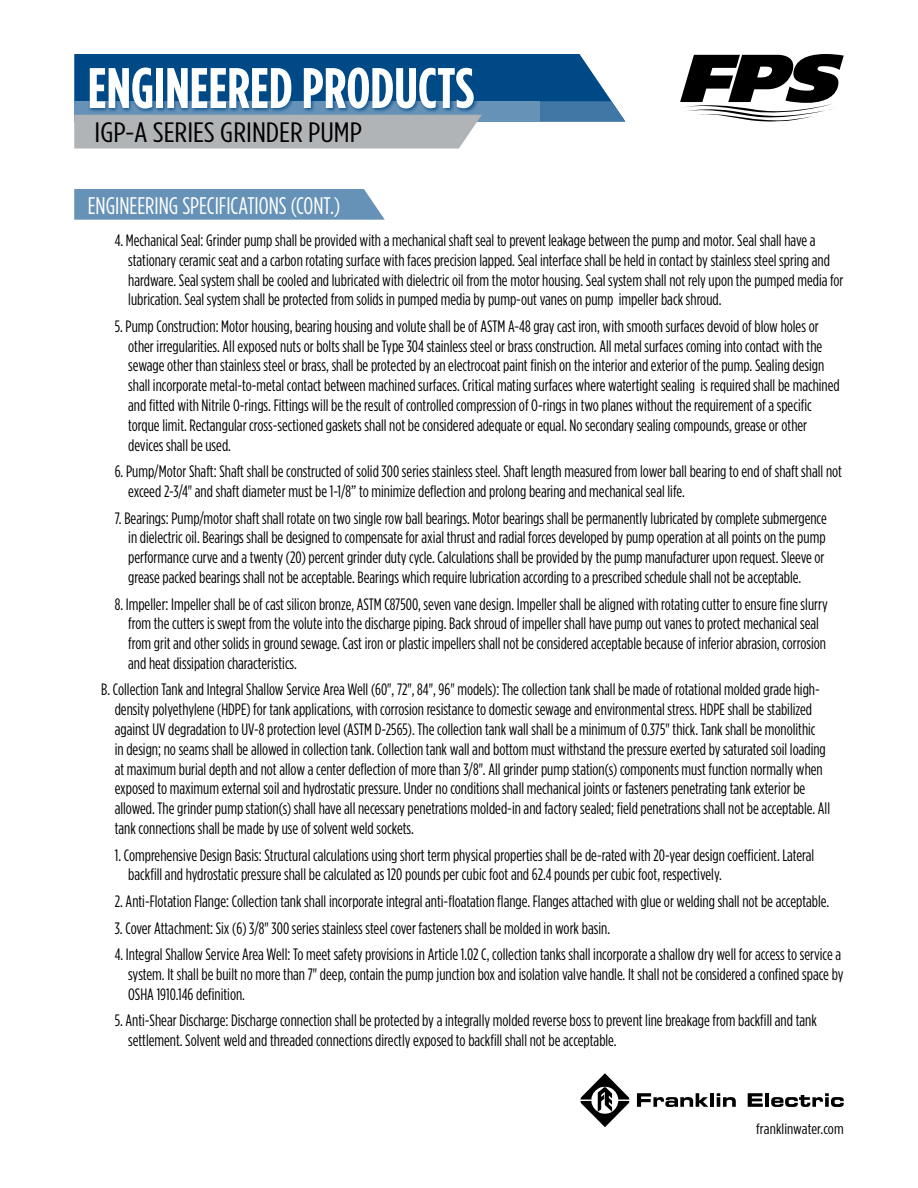
<style>
.page{position:relative;width:918px;height:1188px;background:#fff}
.page>*{position:absolute;margin:0;border:0;box-sizing:border-box;transform-origin:0 0}
.t1{font:700 57px "Gotham Condensed";color:#fff}
.t2{font:28.05px "Gotham Condensed";color:#000;scale:1.18 1}
.t3{font:24px "Gotham Condensed";color:#fff}
.t4{font:16.5px/19.8px "Gotham Condensed";color:#000}
.t5{font:14.85px "Gotham Condensed";color:#000;scale:1.11 1}
</style>
<div class="page">
<svg style="left:637px;top:1093px;width:71px;height:14px"></svg>
<hr style="left:710px;top:1093px;width:4px;height:14px;background:#000">
<svg style="left:717px;top:1093px;width:19px;height:14px"></svg>
<svg style="left:748px;top:1093px;width:15px;height:14px"></svg>
<hr style="left:765px;top:1093px;width:4px;height:14px;background:#000">
<svg style="left:771px;top:1093px;width:73px;height:14px"></svg>
<svg style="left:581px;top:1073px;width:48px;height:54px"></svg>
<svg style="left:680px;top:54px;width:164px;height:68px"></svg>
<svg style="left:74px;top:54px;width:551px;height:94px"></svg>
<div style="left:88px;top:65px;width:390px;height:48px;background:#004987;opacity:.85"></div>
<svg style="left:74px;top:189px;width:311px;height:31px;background:#6c96ba"></svg>
<h1 class="t1" style="left:88px;top:55px;width:388px">ENGINEERED PRODUCTS</h1>
<h2 class="t2" style="left:94px;top:116px;width:228px">IGP-A SERIES GRINDER PUMP</h2>
<h3 class="t3" style="left:88px;top:192px;width:254px">ENGINEERING SPECIFICATIONS (CONT.)</h3>
<p class="t4" style="left:128px;top:230px;width:717px;text-indent:-13px">4. Mechanical Seal: Grinder pump shall be provided with a mechanical shaft seal to prevent leakage between the pump and motor. Seal shall have a stationary ceramic seat and a carbon rotating surface with faces precision lapped. Seal interface shall be held in contact by stainless steel spring and hardware. Seal system shall be cooled and lubricated with dielectric oil from the motor housing. Seal system shall not rely upon the pumped media for lubrication. Seal system shall be protected from solids in pumped media by pump-out vanes on pump impeller back shroud.</p>
<p class="t4" style="left:128px;top:316px;width:713px;text-indent:-13px">5. Pump Construction: Motor housing, bearing housing and volute shall be of ASTM A-48 gray cast iron, with smooth surfaces devoid of blow holes or other irregularities. All exposed nuts or bolts shall be Type 304 stainless steel or brass construction. All metal surfaces coming into contact with the sewage other than stainless steel or brass, shall be protected by an electrocoat paint finish on the interior and exterior of the pump. Sealing design shall incorporate metal-to-metal contact between machined surfaces. Critical mating surfaces where watertight sealing is required shall be machined and fitted with Nitrile O-rings. Fittings will be the result of controlled compression of O-rings in two planes without the requirement of a specific torque limit. Rectangular cross-sectioned gaskets shall not be considered adequate or equal. No secondary sealing compounds, grease or other devices shall be used.</p>
<p class="t4" style="left:128px;top:461px;width:715px;text-indent:-13px">6. Pump/Motor Shaft: Shaft shall be constructed of solid 300 series stainless steel. Shaft length measured from lower ball bearing to end of shaft shall not exceed 2-3/4" and shaft diameter must be 1-1/8” to minimize deflection and prolong bearing and mechanical seal life.</p>
<p class="t4" style="left:128px;top:508px;width:700px;text-indent:-13px">7. Bearings: Pump/motor shaft shall rotate on two single row ball bearings. Motor bearings shall be permanently lubricated by complete submergence in dielectric oil. Bearings shall be designed to compensate for axial thrust and radial forces developed by pump operation at all points on the pump performance curve and a twenty (20) percent grinder duty cycle. Calculations shall be provided by the pump manufacturer upon request. Sleeve or grease packed bearings shall not be acceptable. Bearings which require lubrication according to a prescribed schedule shall not be acceptable.</p>
<p class="t4" style="left:128px;top:594px;width:701px;text-indent:-13px">8. Impeller: Impeller shall be of cast silicon bronze, ASTM C87500, seven vane design. Impeller shall be aligned with rotating cutter to ensure fine slurry from the cutters is swept from the volute into the discharge piping. Back shroud of impeller shall have pump out vanes to protect mechanical seal from grit and other solids in ground sewage. Cast iron or plastic impellers shall not be considered acceptable because of inferior abrasion, corrosion and heat dissipation characteristics.</p>
<p class="t4" style="left:115px;top:680px;width:717px;text-indent:-13px">B. Collection Tank and Integral Shallow Service Area Well (60", 72", 84", 96" models): The collection tank shall be made of rotational molded grade high&shy;density polyethylene (HDPE) for tank applications, with corrosion resistance to domestic sewage and environmental stress. HDPE shall be stabilized against UV degradation to UV-8 protection level (ASTM D-2565). The collection tank wall shall be a minimum of 0.375" thick. Tank shall be monolithic<br>in design; no seams shall be allowed in collection tank. Collection tank wall and bottom must withstand the pressure exerted by saturated soil loading at maximum burial depth and not allow a center deflection of more than 3/8". All grinder pump station(s) components must function normally when exposed to maximum external soil and hydrostatic pressure. Under no conditions shall mechanical joints or fasteners penetrating tank exterior be allowed. The grinder pump station(s) shall have all necessary penetrations molded-in and factory sealed; field penetrations shall not be acceptable. All tank connections shall be made by use of solvent weld sockets.</p>
<p class="t4" style="left:128px;top:845px;width:688px;text-indent:-13px">1. Comprehensive Design Basis: Structural calculations using short term physical properties shall be de-rated with 20-year design coefficient. Lateral backfill and hydrostatic pressure shall be calculated as 120 pounds per cubic foot and 62.4 pounds per cubic foot, respectively.</p>
<p class="t4" style="left:115px;top:891px;width:716px">2. Anti-Flotation Flange: Collection tank shall incorporate integral anti-floatation flange. Flanges attached with glue or welding shall not be acceptable.</p>
<p class="t4" style="left:115px;top:918px;width:497px">3. Cover Attachment: Six (6) 3/8" 300 series stainless steel cover fasteners shall be molded in work basin.</p>
<p class="t4" style="left:128px;top:944px;width:717px;text-indent:-13px">4. Integral Shallow Service Area Well: To meet safety provisions in Article 1.02 C, collection tanks shall incorporate a shallow dry well for access to service a system. It shall be built no more than 7" deep, contain the pump junction box and isolation valve handle. It shall not be considered a confined space by<br>OSHA 1910.146 definition.</p>
<p class="t4" style="left:128px;top:1010px;width:690px;text-indent:-13px">5. Anti-Shear Discharge: Discharge connection shall be protected by a integrally molded reverse boss to prevent line breakage from backfill and tank settlement. Solvent weld and threaded connections directly exposed to backfill shall not be acceptable.</p>
<p class="t5" style="left:756px;top:1120px;width:80px">franklinwater.com</p>
</div>
